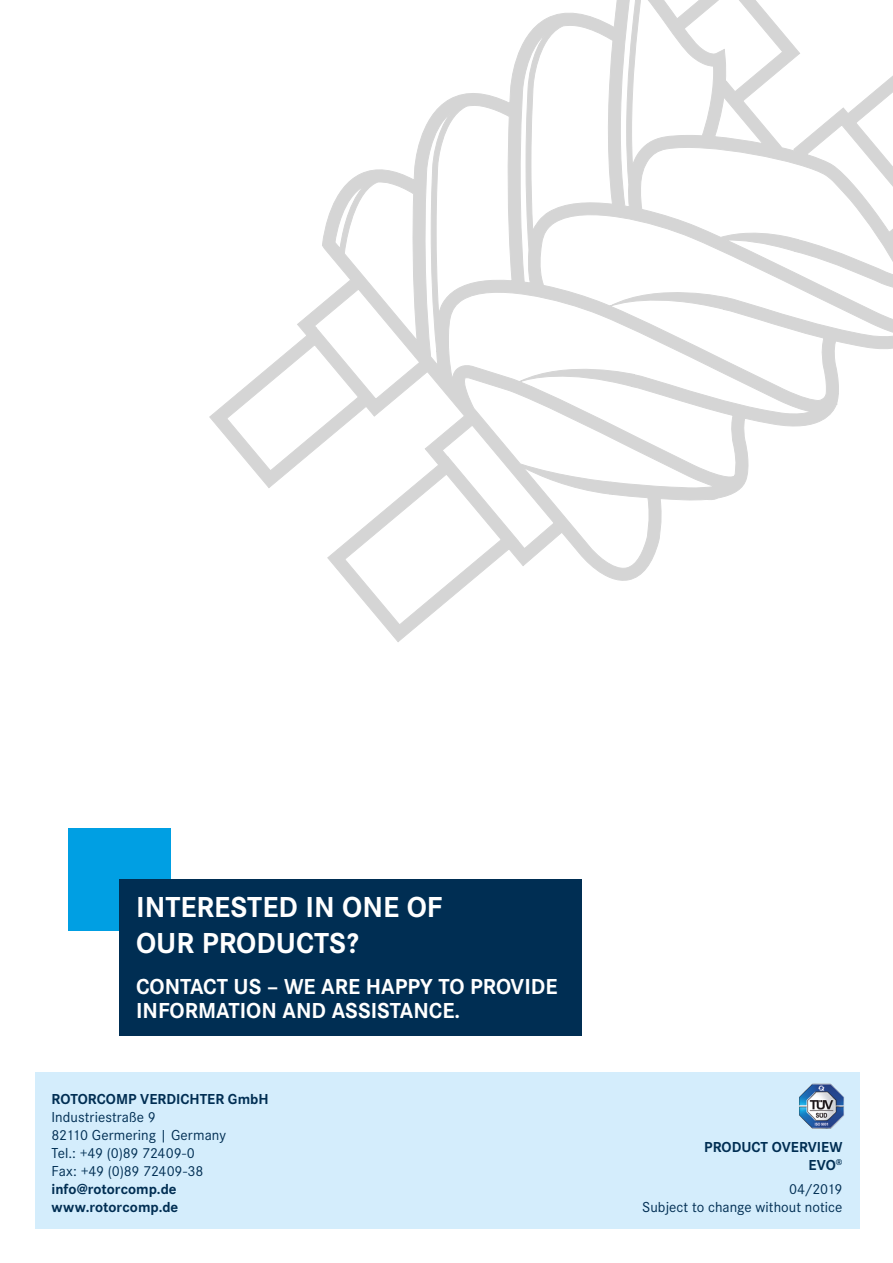
<style>
.page{position:relative;width:893px;height:1263px;background:#fff}
.page>*{position:absolute;margin:0;border:0;box-sizing:border-box;transform-origin:0 0}
.Head_Aufmacherseiten{font:700 30px/36px "Corporate S";color:#fff}
.Subline{font:700 22.5px/24px "Corporate S";color:#fff}
.Copy__1_5mm_danach{font:15px/18px "Corporate S";letter-spacing:.005em;color:#002e53}
.Copy__1_5mm_danach-2{font:700 15px/18px "Corporate S";color:#002e53;text-align:right}
.s1{font-weight:700}
</style>
<div class="page">
<div style="left:35px;top:1072px;width:824px;height:157px;background:#d4edfc"></div>
<svg style="left:209px;top:0;width:684px;height:642px"></svg>
<div style="left:68px;top:828px;width:102px;height:102px;background:#009fe3"></div>
<div style="left:119px;top:879px;width:462px;height:156px;background:#002e53"></div>
<img style="left:799px;top:1084px;width:45px;height:45px">
<svg style="left:799px;top:1115px;width:13px;height:14px"></svg>
<svg style="left:799px;top:1083px;width:14px;height:14px"></svg>
<svg style="left:829px;top:1083px;width:15px;height:14px"></svg>
<svg style="left:831px;top:1115px;width:13px;height:14px"></svg>
<p class="Head_Aufmacherseiten" style="left:136px;top:887px;width:308px">INTERESTED IN ONE OF<br>OUR PRODUCTS?</p>
<p class="Subline" style="left:136px;top:973px;width:423px">CONTACT US – WE ARE HAPPY TO PROVIDE<br>INFORMATION AND ASSISTANCE.</p>
<p class="Copy__1_5mm_danach" style="left:52px;top:1089px;width:219px"><span class="s1">ROTORCOMP VERDICHTER GmbH<br></span>Industriestraße 9<br>82110 Germering | Germany<br>Tel.: +49 (0)89 72409-0<br>Fax: +49 (0)89 72409-38 <span class="s1">info@rotorcomp.de www.rotorcomp.de</span></p>
<p class="Copy__1_5mm_danach-2" style="left:704px;top:1137px;width:140px">PRODUCT OVERVIEW<br>EVO<sup>®</sup></p>
<p class="Copy__1_5mm_danach" style="left:642px;top:1179px;width:202px;text-align:right">04/2019<br>Subject to change without notice</p>
</div>
